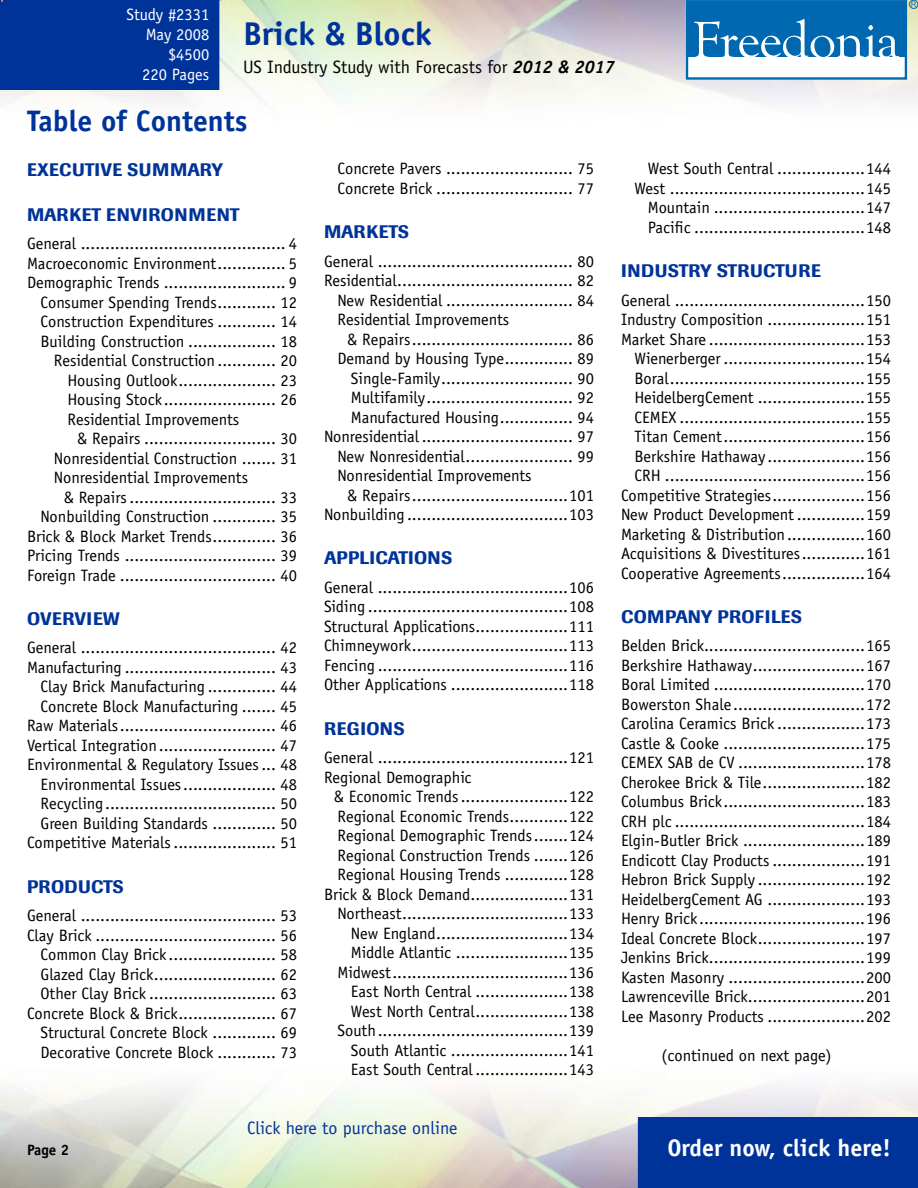
<style>
.page{position:relative;width:918px;height:1188px;background:#fff}
.page>*{position:absolute;margin:0;border:0;box-sizing:border-box;transform-origin:0 0}
.t1{font:700 33px "Officina Sans";color:#039}
.t2{font:700 29.7px "Officina Sans";color:#039}
.t3{font:700 24px "Officina Sans";color:#fff}
.t4{font:500 18px "Imago";letter-spacing:.02em;color:#039}
.t5{font:18px "Officina Sans";color:#000}
.t6{font:18px "Officina Sans";color:#039}
.t7{font:16.5px/19.5px "Officina Sans";color:#000;text-align:right}
.t8{font:16.5px/19.8px "Officina Sans";color:#fff;text-align:right}
.t9{font:700 15px "Officina Sans";color:#000}
.s1{font-weight:700;font-style:italic}
</style>
<div class="page">
<div style="left:638px;top:1117px;width:280px;height:71px;background:#039"></div>
<div style="left:686px;top:0;width:221px;height:80px;border:2px solid #0067b1"></div>
<div style="left:687px;top:1px;width:218px;height:56px;background:#0067b1"></div>
<svg style="left:694px;top:19px;width:205px;height:38px"></svg>
<div style="left:909px;top:0;width:9px;height:9px;border:1px solid #0067b1;border-radius:50%"></div>
<svg style="left:911px;top:2px;width:5px;height:5px"></svg>
<div style="left:0;top:0;width:219px;height:90px;background:#039"></div>
<p class="t8" style="left:126px;top:5px;width:84px">Study #2331<br>May 2008 $4500<br>220 Pages</p>
<h1 class="t1" style="left:243px;top:13px;width:190px">Brick &amp; Block</h1>
<p class="t5" style="left:243px;top:57px;width:373px">US Industry Study with Forecasts for <span class="s1">2012 &amp; 2017</span></p>
<h2 class="t2" style="left:27px;top:103px;width:222px">Table of Contents</h2>
<p class="t4" style="left:27px;top:159px;width:198px">EXECUTIVE SUMMARY</p>
<p class="t4" style="left:27px;top:203px;width:214px">MARKET ENVIRONMENT</p>
<p class="t7" style="left:27px;top:234px;width:271px">General .......................................... 4</p>
<p class="t7" style="left:27px;top:253px;width:271px">Macroeconomic Environment.............. 5</p>
<p class="t7" style="left:27px;top:273px;width:271px">Demographic Trends ......................... 9</p>
<p class="t7" style="left:40px;top:292px;width:258px">Consumer Spending Trends............ 12</p>
<p class="t7" style="left:40px;top:312px;width:258px">Construction Expenditures ............ 14</p>
<p class="t7" style="left:40px;top:331px;width:258px">Building Construction .................. 18</p>
<p class="t7" style="left:54px;top:351px;width:245px">Residential Construction ............ 20</p>
<p class="t7" style="left:68px;top:370px;width:231px">Housing Outlook.................... 23</p>
<p class="t7" style="left:68px;top:390px;width:231px">Housing Stock....................... 26</p>
<p class="t7" style="left:68px;top:409px;width:173px">Residential Improvements</p>
<p class="t7" style="left:77px;top:429px;width:221px">&amp; Repairs ........................... 30</p>
<p class="t7" style="left:54px;top:448px;width:245px">Nonresidential Construction ....... 31</p>
<p class="t7" style="left:54px;top:468px;width:196px">Nonresidential Improvements</p>
<p class="t7" style="left:64px;top:487px;width:235px">&amp; Repairs.............................. 33</p>
<p class="t7" style="left:40px;top:507px;width:258px">Nonbuilding Construction ............. 35</p>
<p class="t7" style="left:27px;top:526px;width:271px">Brick &amp; Block Market Trends............. 36</p>
<p class="t7" style="left:27px;top:546px;width:271px">Pricing Trends ............................... 39</p>
<p class="t7" style="left:27px;top:565px;width:271px">Foreign Trade ................................ 40</p>
<p class="t4" style="left:27px;top:608px;width:94px">OVERVI EW</p>
<p class="t7" style="left:27px;top:638px;width:271px">General ........................................ 42<br>Manufacturing ............................... 43<br>Clay Brick Manufacturing .............. 44<br>Concrete Block Manufacturing ....... 45<br>Raw Materials................................ 46<br>Vertical Integration........................ 47<br>Environmental &amp; Regulatory Issues... 48<br>Environmental Issues................... 48<br>Recycling................................... 50<br>Green Building Standards ............. 50<br>Competitive Materials ..................... 51</p>
<p class="t4" style="left:27px;top:875px;width:64px">PRODUCT</p>
<p class="t4" style="left:113px;top:875px;width:13px">S</p>
<p class="t7" style="left:27px;top:906px;width:271px">General ........................................ 53<br>Clay Brick ..................................... 56<br>Common Clay Brick ...................... 58<br>Glazed Clay Brick......................... 62<br>Other Clay Brick .......................... 63<br>Concrete Block &amp; Brick.................... 67<br>Structural Concrete Block ............. 69<br>Decorative Concrete Block ............ 73</p>
<p class="t7" style="left:337px;top:159px;width:258px;text-align:left">Concrete Pavers .......................... 75<br>Concrete Brick ............................ 77</p>
<p class="t4" style="left:324px;top:221px;width:15px">MARK</p>
<p class="t4" style="left:379px;top:221px;width:32px">ETS</p>
<p class="t7" style="left:324px;top:251px;width:271px">General ........................................ 80</p>
<p class="t7" style="left:324px;top:271px;width:271px">Residential.................................... 82</p>
<p class="t7" style="left:337px;top:290px;width:258px">New Residential .......................... 84</p>
<p class="t7" style="left:337px;top:310px;width:173px">Residential Improvements</p>
<p class="t7" style="left:347px;top:329px;width:248px">&amp; Repairs................................. 86</p>
<p class="t7" style="left:337px;top:349px;width:258px">Demand by Housing Type.............. 89</p>
<p class="t7" style="left:351px;top:368px;width:245px">Single-Family........................... 90</p>
<p class="t7" style="left:351px;top:388px;width:245px">Multifamily.............................. 92</p>
<p class="t7" style="left:351px;top:407px;width:245px">Manufactured Housing............... 94</p>
<p class="t7" style="left:324px;top:427px;width:271px">Nonresidential ............................... 97</p>
<p class="t7" style="left:337px;top:446px;width:258px">New Nonresidential...................... 99</p>
<p class="t7" style="left:337px;top:466px;width:196px">Nonresidential Improvements</p>
<p class="t7" style="left:347px;top:485px;width:248px">&amp; Repairs................................101</p>
<p class="t7" style="left:324px;top:505px;width:271px">Nonbuilding .................................103</p>
<p class="t4" style="left:324px;top:547px;width:57px">APPLICATION</p>
<p class="t4" style="left:441px;top:547px;width:13px">S</p>
<p class="t7" style="left:324px;top:578px;width:271px;text-align:justify">General .......................................106<br>Siding .........................................108<br>Structural Applications...................111<br>Chimneywork................................113<br>Fencing .......................................116<br>Other Applications ........................118</p>
<p class="t4" style="left:324px;top:717px;width:48px">REGION</p>
<p class="t4" style="left:393px;top:717px;width:13px">S</p>
<p class="t7" style="left:324px;top:748px;width:271px">General .......................................121</p>
<p class="t7" style="left:324px;top:767px;width:149px">Regional Demographic</p>
<p class="t7" style="left:334px;top:787px;width:262px">&amp; Economic Trends......................122</p>
<p class="t7" style="left:337px;top:806px;width:258px">Regional Economic Trends............122</p>
<p class="t7" style="left:337px;top:826px;width:258px">Regional Demographic Trends.......124</p>
<p class="t7" style="left:337px;top:845px;width:258px">Regional Construction Trends .......126</p>
<p class="t7" style="left:337px;top:865px;width:258px">Regional Housing Trends .............128</p>
<p class="t7" style="left:324px;top:884px;width:271px">Brick &amp; Block Demand....................131</p>
<p class="t7" style="left:337px;top:904px;width:258px">Northeast..................................133</p>
<p class="t7" style="left:351px;top:923px;width:245px">New England...........................134</p>
<p class="t7" style="left:351px;top:943px;width:245px">Middle Atlantic .......................135</p>
<p class="t7" style="left:337px;top:962px;width:258px">Midwest....................................136</p>
<p class="t7" style="left:351px;top:982px;width:245px">East North Central ...................138</p>
<p class="t7" style="left:351px;top:1001px;width:245px">West North Central...................138</p>
<p class="t7" style="left:337px;top:1021px;width:258px">South.......................................139</p>
<p class="t7" style="left:351px;top:1040px;width:245px">South Atlantic ........................141</p>
<p class="t7" style="left:351px;top:1060px;width:245px">East South Central ...................143</p>
<p class="t7" style="left:634px;top:159px;width:258px">West South Central ..................144<br>West ........................................145<br>Mountain ...............................147<br>Pacific ...................................148</p>
<p class="t4" style="left:621px;top:260px;width:70px">IN DUSTRY</p>
<p class="t4" style="left:717px;top:260px;width:24px">STRUCTUR</p>
<p class="t4" style="left:811px;top:260px;width:11px">E</p>
<p class="t7" style="left:621px;top:290px;width:271px">General .......................................150<br>Industry Composition ....................151<br>Market Share ................................153<br>Wienerberger .............................154<br>Boral........................................155<br>HeidelbergCement ......................155<br>CEMEX ......................................155<br>Titan Cement.............................156<br>Berkshire Hathaway ....................156<br>CRH .........................................156<br>Competitive Strategies...................156<br>New Product Development ..............159<br>Marketing &amp; Distribution................160<br>Acquisitions &amp; Divestitures.............161<br>Cooperative Agreements.................164</p>
<p class="t4" style="left:621px;top:606px;width:161px">COMPANY PROFILES</p>
<p class="t7" style="left:621px;top:636px;width:271px;text-align:justify">Belden Brick.................................165<br>Berkshire Hathaway.......................167<br>Boral Limited ...............................170<br>Bowerston Shale ...........................172<br>Carolina Ceramics Brick ..................173<br>Castle &amp; Cooke .............................175<br>CEMEX SAB de CV ..........................178<br>Cherokee Brick &amp; Tile.....................182<br>Columbus Brick.............................183<br>CRH plc .......................................184<br>Elgin-Butler Brick .........................189<br>Endicott Clay Products ...................191<br>Hebron Brick Supply ......................192<br>HeidelbergCement AG ....................193<br>Henry Brick..................................196<br>Ideal Concrete Block......................197<br>Jenkins Brick................................199<br>Kasten Masonry ............................200<br>Lawrenceville Brick........................201<br>Lee Masonry Products ....................202</p>
<p class="t7" style="left:662px;top:1046px;width:172px">(continued on next page)</p>
<p class="t6" style="left:247px;top:1117px;width:212px">Click here to purchase online</p>
<p class="t9" style="left:27px;top:1140px;width:31px">Page</p>
<h3 class="t3" style="left:667px;top:1133px;width:225px">Order now, click here!</h3>
</div>
